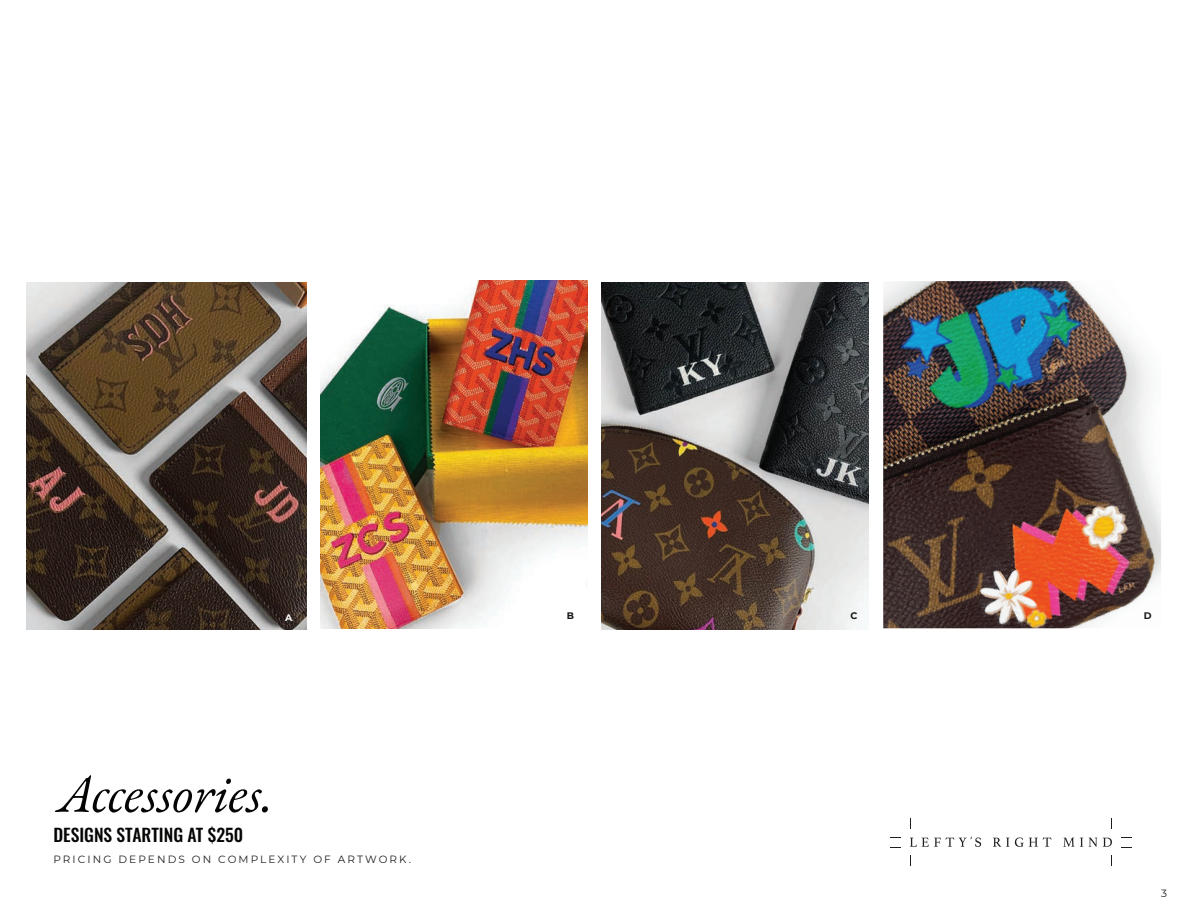
<style>
.page{position:relative;width:1188px;height:918px;background:#fff}
.page>*{position:absolute;margin:0;border:0;box-sizing:border-box;transform-origin:0 0}
.t1{font:italic 54.15px "EB Garamond";color:#050504}
.t2{font:500 17.55px "Oswald";color:#050504}
.t3{font:10.5px "Montserrat";letter-spacing:.2em;color:#211e1e}
.t4{font:700 9.45px "Montserrat";color:#161714}
.t5{font:700 9.45px "Montserrat";color:#fff}
</style>
<div class="page">
<img style="left:883px;top:281px;width:278px;height:347px">
<img style="left:602px;top:283px;width:267px;height:347px">
<img style="left:321px;top:281px;width:266px;height:347px">
<img style="left:27px;top:283px;width:279px;height:347px">
<svg style="left:993px;top:838px;width:16px;height:9px"></svg>
<svg style="left:1015px;top:838px;width:36px;height:9px"></svg>
<svg style="left:1063px;top:838px;width:11px;height:9px"></svg>
<svg style="left:1080px;top:838px;width:3px;height:9px"></svg>
<svg style="left:1089px;top:838px;width:8px;height:9px"></svg>
<svg style="left:1103px;top:838px;width:9px;height:9px"></svg>
<svg style="left:910px;top:837px;width:71px;height:10px"></svg>
<p class="t5" style="left:285px;top:611px;width:9px">A</p>
<p class="t4" style="left:567px;top:609px;width:9px">B</p>
<p class="t4" style="left:851px;top:609px;width:8px">C</p>
<p class="t4" style="left:1144px;top:609px;width:9px">D</p>
<h1 class="t1" style="left:58px;top:758px;width:217px">Accessories.</h1>
<h2 class="t2" style="left:53px;top:826px;width:191px">DESIGNS STARTING AT $250</h2>
<p class="t3" style="left:53px;top:852px;width:359px">PRICING DEPENDS ON COMPLEXITY OF ARTWORK.</p>
<p class="t3" style="left:1161px;top:887px;width:7px">3</p>
</div>
